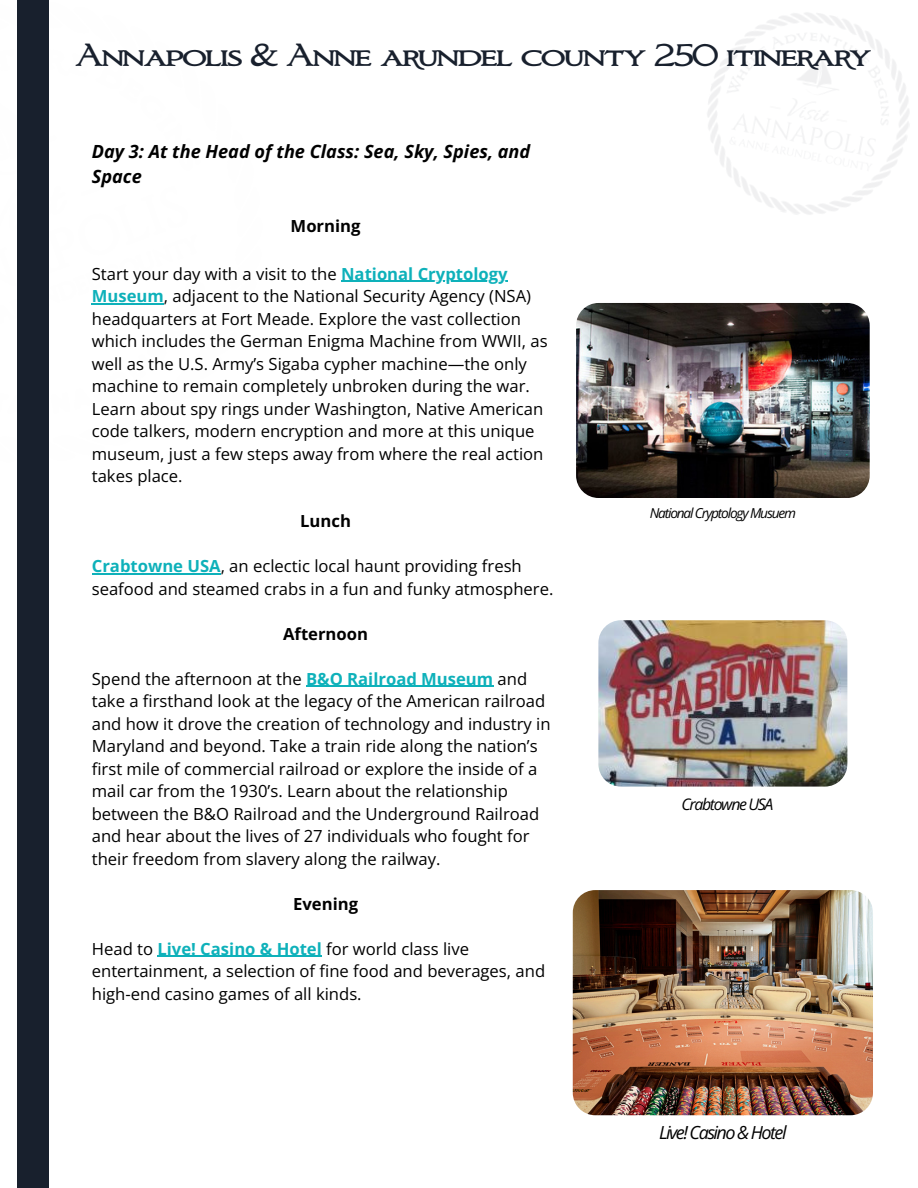
<style>
.page{position:relative;width:918px;height:1188px;background:#fff}
.page>*{position:absolute;margin:0;border:0;box-sizing:border-box;transform-origin:0 0}
.t1{font:27px "Bronzino";letter-spacing:-.085em;color:#18202d}
.t2{font:italic 700 18.15px/24.8px "Open Sans";color:#000}
.t3{font:italic 18px "Open Sans";letter-spacing:-.085em;color:#000}
.t4{font:16.65px/22.5px "Open Sans";color:#000}
.t5{font:700 16.65px "Open Sans";color:#000}
.t6{font:italic 15.9px "Open Sans";letter-spacing:-.085em;color:#000}
.t7{font:italic 13.65px "Open Sans";letter-spacing:-.085em;color:#000}
.s1{font-weight:700;color:#0eb1ba}
</style>
<div class="page">
<hr style="left:341px;top:281px;width:167px;height:1px;background:#0eb1ba">
<hr style="left:92px;top:303px;width:72px;height:1px;background:#0eb1ba">
<hr style="left:92px;top:573px;width:129px;height:1px;background:#0eb1ba">
<hr style="left:306px;top:686px;width:187px;height:1px;background:#0eb1ba">
<hr style="left:157px;top:956px;width:165px;height:1px;background:#0eb1ba">
<div style="left:17px;top:0;width:31px;height:1188px;background:#18202d"></div>
<img style="left:573px;top:890px;width:300px;height:225px;border-radius:22px">
<img style="left:576px;top:303px;width:294px;height:195px;border-radius:22px">
<img style="left:598px;top:620px;width:249px;height:167px;border-radius:22px">
<p class="t1" style="left:75px;top:43px;width:799px">Annapolis &amp; Anne arundel county 250 itinerary</p>
<p class="t2" style="left:92px;top:139px;width:440px">Day 3: At the Head of the Class: Sea, Sky, Spies, and<br>Space</p>
<h1 class="t5" style="left:291px;top:215px;width:71px">Morning</h1>
<h2 class="t4" style="left:92px;top:262px;width:417px">Start your day with a visit to the <span class="s1">National Cryptology</span></h2>
<h2 class="t4" style="left:92px;top:284px;width:457px"><span class="s1">Museum</span>, adjacent to the National Security Agency (NSA) headquarters at Fort Meade. Explore the vast collection which includes the German Enigma Machine from WWII, as well as the U.S. Army’s Sigaba cypher machine—the only machine to remain completely unbroken during the war.<br>Learn about spy rings under Washington, Native American code talkers, modern encryption and more at this unique museum, just a few steps away from where the real action takes place.</h2>
<h2 class="t5" style="left:300px;top:509px;width:52px">Lunch</h2>
<h3 class="t4" style="left:92px;top:554px;width:463px"><span class="s1">Crabtowne USA</span>, an eclectic local haunt providing fresh seafood and steamed crabs in a fun and funky atmosphere.</h3>
<h2 class="t5" style="left:283px;top:622px;width:87px">Afternoon</h2>
<h3 class="t4" style="left:92px;top:667px;width:460px">Spend the afternoon at the <span class="s1">B&amp;O Railroad Museum</span> and take a firsthand look at the legacy of the American railroad and how it drove the creation of technology and industry in Maryland and beyond. Take a train ride along the nation’s first mile of commercial railroad or explore the inside of a mail car from the 1930’s. Learn about the relationship between the B&amp;O Railroad and the Underground Railroad and hear about the lives of 27 individuals who fought for their freedom from slavery along the railway.</h3>
<h2 class="t5" style="left:293px;top:892px;width:66px">Evening</h2>
<h3 class="t4" style="left:92px;top:937px;width:455px">Head to <span class="s1">Live! Casino &amp; Hotel</span> for world class live entertainment, a selection of fine food and beverages, and high-end casino games of all kinds.</h3>
<p class="t7" style="left:650px;top:503px;width:148px">National Cryptology Musuem</p>
<h3 class="t6" style="left:681px;top:793px;width:93px">Crabtowne USA</h3>
<h2 class="t3" style="left:659px;top:1120px;width:129px">Live! Casino &amp; Hotel</h2>
</div>
